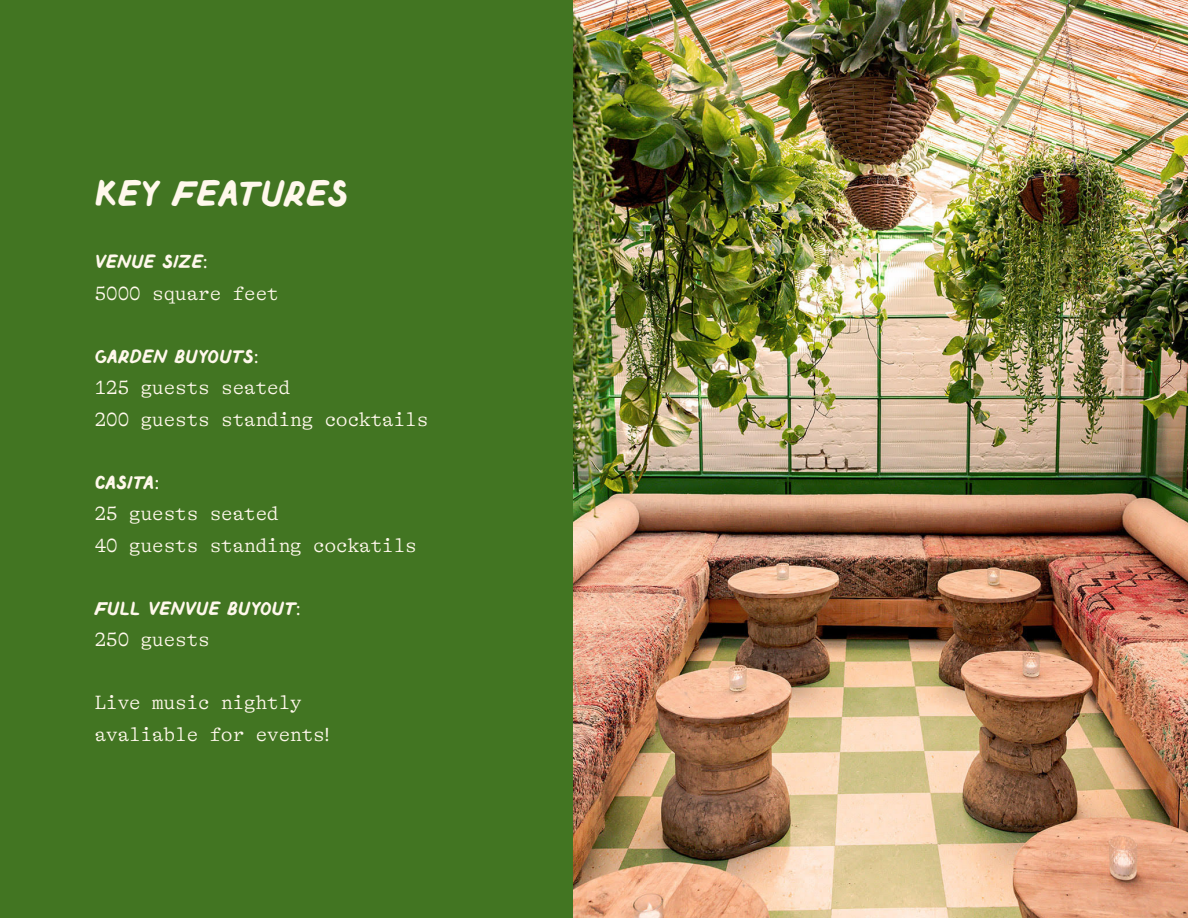
<style>
.page{position:relative;width:1188px;height:918px;background:#427522}
.page>*{position:absolute;margin:0;border:0;box-sizing:border-box;transform-origin:0 0}
.t1{font:37.5px "TAY Barro";color:#fff8ec}
.t2{font:300 19.5px/31.5px "GT Alpina Tw Trial";color:#fff8ec}
.t3{font:19.5px "TAY Barro";color:#fff8ec}
.s1{font-family:"Myriad Pro"}
.s2{font-family:"Myriad Pro";font-weight:400}
</style>
<div class="page">
<img style="left:574px;top:0;width:614px;height:918px">
<h1 class="t1" style="left:95px;top:171px;width:256px">KEY FEATURES</h1>
<p class="t3" style="left:95px;top:250px;width:114px">VENUE SIZE<span class="s1">:</span></p>
<p class="t2" style="left:95px;top:279px;width:186px">5000 square feet</p>
<p class="t3" style="left:95px;top:345px;width:165px">GARDEN BUYOUTS<span class="s1">:</span></p>
<p class="t2" style="left:95px;top:374px;width:335px">125 guests seated<br>200 guests standing cocktails</p>
<p class="t3" style="left:95px;top:471px;width:66px">CASITA<span class="s1">:</span></p>
<p class="t2" style="left:95px;top:499px;width:324px">25 guests seated<br>40 guests standing cockatils</p>
<p class="t3" style="left:95px;top:597px;width:207px">FULL VENVUE BUYOUT<span class="s1">:</span></p>
<p class="t2" style="left:95px;top:625px;width:117px">250 guests</p>
<p class="t2" style="left:95px;top:688px;width:236px">Live music nightly avaliable for events<span class="s2">!</span></p>
</div>
